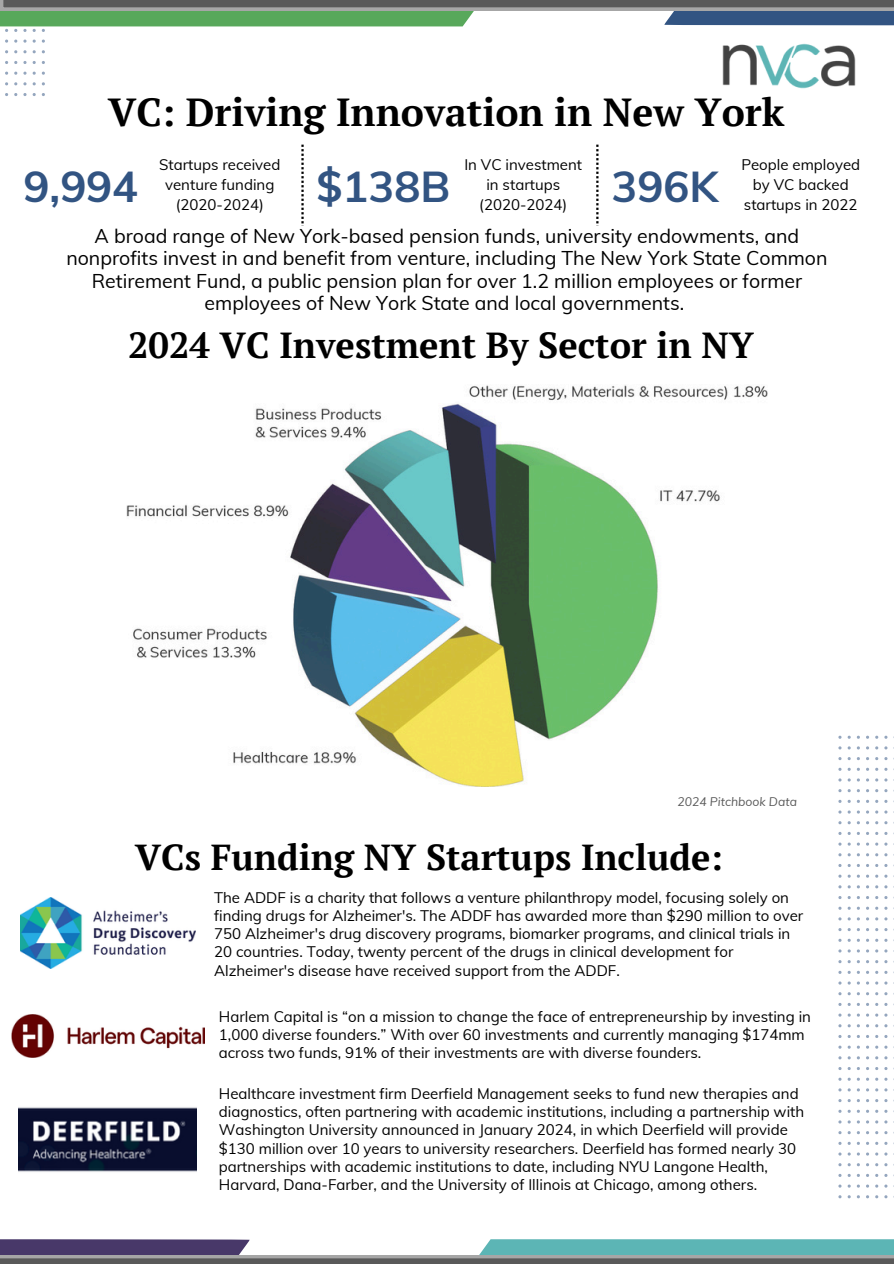
<style>
.page{position:relative;width:894px;height:1264px;background:#fff}
.page>*{position:absolute;margin:0;border:0;box-sizing:border-box;transform-origin:0 0}
.t1{font:700 43.2px "Muli";color:#325482}
.t2{font:700 39px "PT Serif";color:#000}
.t3{font:700 36.15px "PT Serif";color:#000}
.t4{font:700 36px "PT Serif";color:#000}
.t5{font:19.5px/22.5px "Muli";color:#000;text-align:center}
.t6{font:15px/18px "Muli";color:#000;text-align:center}
.t7{font:italic 12.15px "Muli";color:#595959}
</style>
<div class="page">
<svg style="left:0;top:1239px;width:893px;height:24px"></svg>
<svg style="left:23px;top:61px;width:4px;height:3px"></svg>
<svg style="left:23px;top:93px;width:4px;height:3px"></svg>
<svg style="left:0;top:0;width:893px;height:32px"></svg>
<img style="left:722px;top:43px;width:133px;height:46px">
<svg style="left:301px;top:145px;width:2px;height:81px"></svg>
<svg style="left:596px;top:145px;width:2px;height:81px"></svg>
<img style="left:20px;top:897px;width:176px;height:71px">
<img style="left:11px;top:1014px;width:194px;height:39px">
<img style="left:19px;top:1050px;width:177px;height:122px">
<img style="left:127px;top:385px;width:640px;height:401px">
<h2 class="t2" style="left:108px;top:86px;width:678px">VC: Driving Innovation in New York</h2>
<h5 class="t1" style="left:24px;top:158px;width:116px">9,994</h5>
<p class="t6" style="left:159px;top:154px;width:123px;line-height:20.2px">Startups received venture funding (2020-2024)</p>
<h1 class="t1" style="left:316px;top:158px;width:135px">$138B</h1>
<h5 class="t6" style="left:464px;top:154px;width:119px;line-height:20.2px">In VC investment in startups (2020-2024)</h5>
<p class="t1" style="left:611px;top:158px;width:108px">396K</p>
<h1 class="t6" style="left:741px;top:154px;width:120px;line-height:20.2px">People employed by VC backed startups in 2022</h1>
<h3 class="t5" style="left:66px;top:224px;width:762px">A broad range of New York-based pension funds, university endowments, and nonprofits invest in and benefit from venture, including The New York State Common Retirement Fund, a public pension plan for over 1.2 million employees or former employees of New York State and local governments.</h3>
<h5 class="t3" style="left:128px;top:320px;width:627px">2024 VC Investment By Sector in NY</h5>
<p class="t7" style="left:677px;top:793px;width:121px">2024 Pitchbook Data</p>
<h4 class="t4" style="left:135px;top:832px;width:589px">VCs Funding NY Startups Include:</h4>
<p class="t6" style="left:214px;top:888px;width:590px;text-align:left">The ADDF is a charity that follows a venture philanthropy model, focusing solely on finding drugs for Alzheimer's. The ADDF has awarded more than $290 million to over 750 Alzheimer's drug discovery programs, biomarker programs, and clinical trials in 20 countries. Today, twenty percent of the drugs in clinical development for Alzheimer's disease have received support from the ADDF.</p>
<p class="t6" style="left:219px;top:1007px;width:593px;text-align:left">Harlem Capital is “on a mission to change the face of entrepreneurship by investing in<br>1,000 diverse founders.” With over 60 investments and currently managing $174mm across two funds, 91% of their investments are with diverse founders.</p>
<h3 class="t6" style="left:219px;top:1084px;width:586px;text-align:left">Healthcare investment firm Deerfield Management seeks to fund new therapies and diagnostics, often partnering with academic institutions, including a partnership with Washington University announced in January 2024, in which Deerfield will provide $130 million over 10 years to university researchers. Deerfield has formed nearly 30 partnerships with academic institutions to date, including NYU Langone Health, Harvard, Dana-Farber, and the University of Illinois at Chicago, among others.</h3>
</div>
